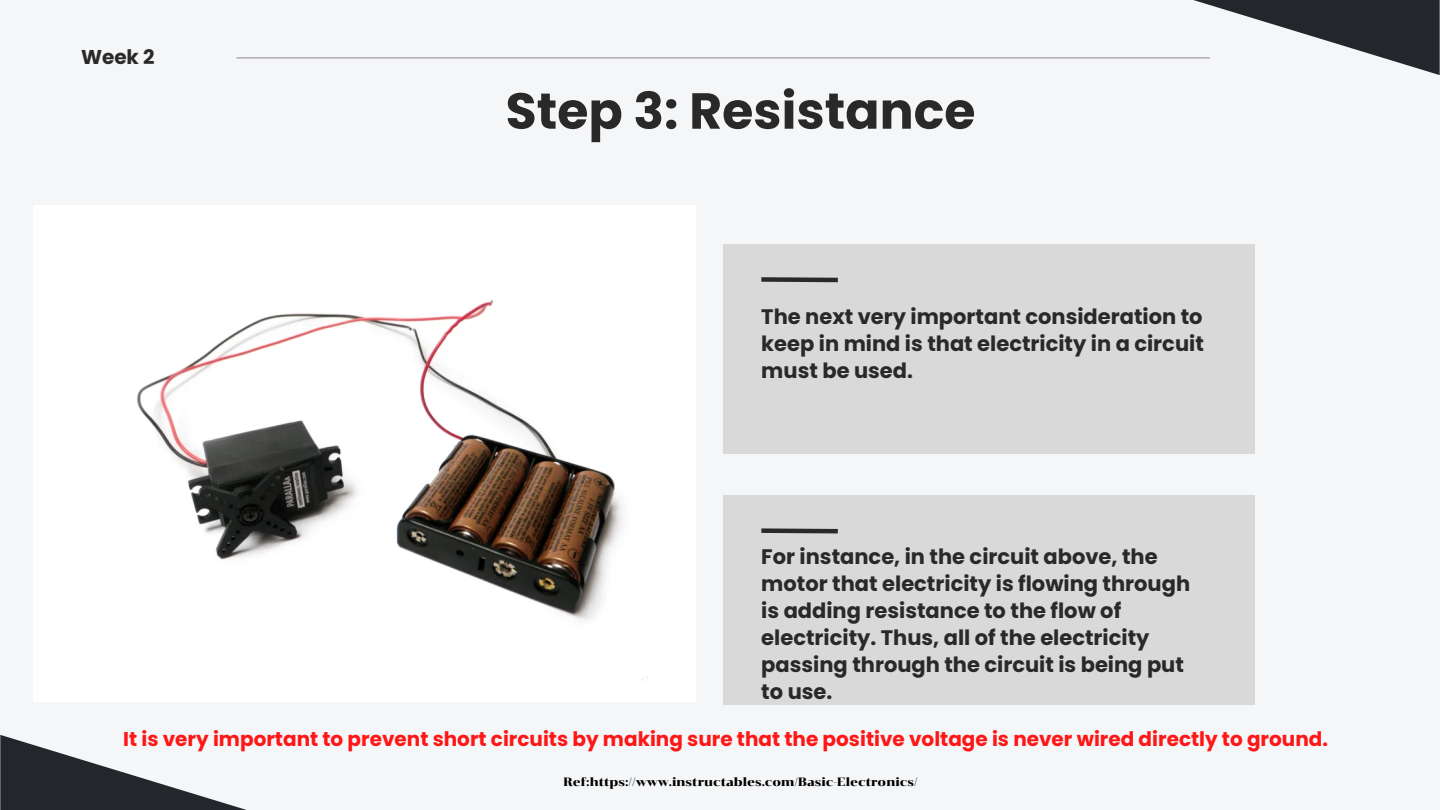
<style>
.page{position:relative;width:1440px;height:810px;background:#f5f6f8}
.page>*{position:absolute;margin:0;border:0;box-sizing:border-box;transform-origin:0 0}
.t1{font:700 50.6px "Poppins";color:#292929}
.t2{font:700 21px/27px "Poppins";color:#292929;text-align:justify}
.t3{font:700 20px "Poppins";color:#ff1616}
.t4{font:700 20px "Poppins";color:#292929}
.t5{font:12px "Chonburi";color:#000}
</style>
<div class="page">
<hr style="left:236px;top:57px;width:974px;height:2px;background:#292929">
<svg style="left:1194px;top:0;width:246px;height:75px"></svg>
<svg style="left:0;top:735px;width:246px;height:75px"></svg>
<div style="left:723px;top:244px;width:532px;height:210px;background:#d9d9d9"></div>
<div style="left:723px;top:495px;width:532px;height:210px;background:#d9d9d9"></div>
<svg style="left:761px;top:277px;width:77px;height:6px"></svg>
<svg style="left:761px;top:528px;width:77px;height:6px"></svg>
<img style="left:137px;top:300px;width:506px;height:380px">
<p class="t4" style="left:81px;top:43px;width:75px">Week 2</p>
<h1 class="t1" style="left:506px;top:76px;width:471px">Step 3: Resistance</h1>
<p class="t2" style="left:761px;top:303px;width:444px">The next very important consideration to keep in mind is that electricity in a circuit must be used.</p>
<p class="t2" style="left:761px;top:543px;width:430px;text-align:left">For instance, in the circuit above, the motor that electricity is flowing through is adding resistance to the flow of electricity. Thus, all of the electricity passing through the circuit is being put to use.</p>
<p class="t3" style="left:123px;top:725px;width:1206px">It is very important to prevent short circuits by making sure that the positive voltage is never wired directly to ground.</p>
<p class="t5" style="left:563px;top:775px;width:356px">Ref:https://www.instructables.com/Basic-Electronics/</p>
</div>
